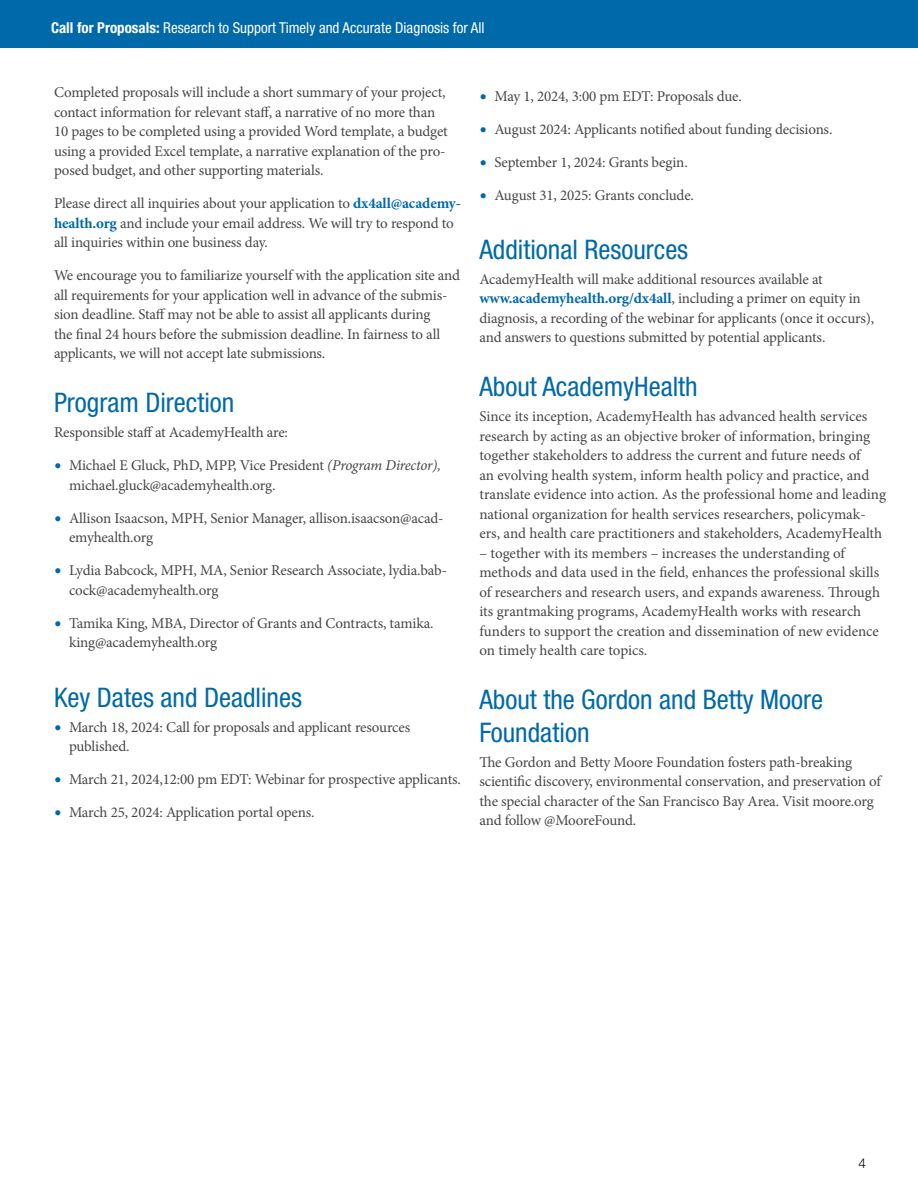
<style>
.page{position:relative;width:918px;height:1188px;background:#fff}
.page>*{position:absolute;margin:0;border:0;box-sizing:border-box;transform-origin:0 0}
.t1{font:condensed 27px/32.4px "Helvetica Neue LT Std";color:#0069aa}
.t2{font:15px/19.5px "Minion Pro";letter-spacing:-.01em;color:#464547}
.t3{font:condensed 15px "Helvetica Neue LT Std";color:#fff}
.t4{font:300 13.5px "Helvetica Neue LT Std";color:#000}
.s1{font-weight:700}
.s2{font-weight:700;color:#0069aa}
.s3{font-size:19.5px;color:#0069aa}
.s4{font-style:italic}
</style>
<div class="page">
<div style="left:0;top:0;width:918px;height:48px;background:#0069aa"></div>
<p class="t3" style="left:51px;top:19px;width:435px"><span class="s1">Call for Proposals:</span> Research to Support Timely and Accurate Diagnosis for All</p>
<p class="t2" style="left:54px;top:83px;width:395px">Completed proposals will include a short summary of your project, contact information for relevant staff, a narrative of no more than 10 pages to be completed using a provided Word template, a budget using a provided Excel template, a narrative explanation of the pro&shy;posed budget, and other supporting materials.</p>
<p class="t2" style="left:54px;top:194px;width:408px">Please direct all inquiries about your application to <span class="s2">dx4all@academy&shy;health.org</span> and include your email address. We will try to respond to all inquiries within one business day.</p>
<p class="t2" style="left:54px;top:266px;width:408px">We encourage you to familiarize yourself with the application site and all requirements for your application well in advance of the submis&shy;sion deadline. Staff may not be able to assist all applicants during<br>the final 24 hours before the submission deadline. In fairness to all applicants, we will not accept late submissions.</p>
<h1 class="t1" style="left:54px;top:386px;width:182px">Program Direction</h1>
<p class="t2" style="left:54px;top:423px;width:235px">Responsible staff at AcademyHealth are:</p>
<p class="t2" style="left:69px;top:456px;width:373px;text-indent:-15px"><span class="s3">•</span> Michael E Gluck, PhD, MPP, Vice President <span class="s4">(Program Director), </span>michael.gluck@academyhealth.org.</p>
<p class="t2" style="left:69px;top:508px;width:376px;text-indent:-15px"><span class="s3">•</span> Allison Isaacson, MPH, Senior Manager, allison.isaacson@acad&shy;emyhealth.org</p>
<p class="t2" style="left:69px;top:561px;width:380px;text-indent:-15px"><span class="s3">•</span> Lydia Babcock, MPH, MA, Senior Research Associate, lydia.bab&shy;cock@academyhealth.org</p>
<p class="t2" style="left:69px;top:613px;width:366px;text-indent:-15px"><span class="s3">•</span> Tamika King, MBA, Director of Grants and Contracts, tamika. king@academyhealth.org</p>
<h1 class="t1" style="left:54px;top:681px;width:250px">Key Dates and Deadlines</h1>
<p class="t2" style="left:69px;top:717px;width:343px;text-indent:-15px"><span class="s3">•</span> March 18, 2024: Call for proposals and applicant resources published.</p>
<p class="t2" style="left:54px;top:770px;width:408px"><span class="s3">•</span> March 21, 2024,12:00 pm EDT: Webinar for prospective applicants.</p>
<p class="t2" style="left:54px;top:803px;width:262px"><span class="s3">•</span> March 25, 2024: Application portal opens.</p>
<p class="t2" style="left:479px;top:86px;width:264px"><span class="s3">•</span> May 1, 2024, 3:00 pm EDT: Proposals due.</p>
<p class="t2" style="left:479px;top:119px;width:355px"><span class="s3">•</span> August 2024: Applicants notified about funding decisions.</p>
<p class="t2" style="left:479px;top:152px;width:210px"><span class="s3">•</span> September 1, 2024: Grants begin.</p>
<p class="t2" style="left:479px;top:185px;width:216px"><span class="s3">•</span> August 31, 2025: Grants conclude.</p>
<h1 class="t1" style="left:479px;top:233px;width:210px">Additional Resources</h1>
<p class="t2" style="left:479px;top:269px;width:396px">AcademyHealth will make additional resources available at <span class="s2">www.academyhealth.org/dx4all</span>, including a primer on equity in diagnosis, a recording of the webinar for applicants (once it occurs), and answers to questions submitted by potential applicants.</p>
<h1 class="t1" style="left:479px;top:370px;width:220px">About AcademyHealth</h1>
<p class="t2" style="left:479px;top:407px;width:408px">Since its inception, AcademyHealth has advanced health services research by acting as an objective broker of information, bringing together stakeholders to address the current and future needs of<br>an evolving health system, inform health policy and practice, and translate evidence into action. As the professional home and leading national organization for health services researchers, policymak&shy;ers, and health care practitioners and stakeholders, AcademyHealth</p>
<p class="t2" style="left:479px;top:543px;width:402px">– together with its members – increases the understanding of methods and data used in the field, enhances the professional skills of researchers and research users, and expands awareness. Through its grantmaking programs, AcademyHealth works with research funders to support the creation and dissemination of new evidence on timely health care topics.</p>
<h1 class="t1" style="left:479px;top:683px;width:345px">About the Gordon and Betty Moore<br>Foundation</h1>
<p class="t2" style="left:479px;top:752px;width:403px">The Gordon and Betty Moore Foundation fosters path-breaking scientific discovery, environmental conservation, and preservation of the special character of the San Francisco Bay Area. Visit moore.org and follow @MooreFound.</p>
<p class="t4" style="left:858px;top:1155px;width:9px">4</p>
</div>
